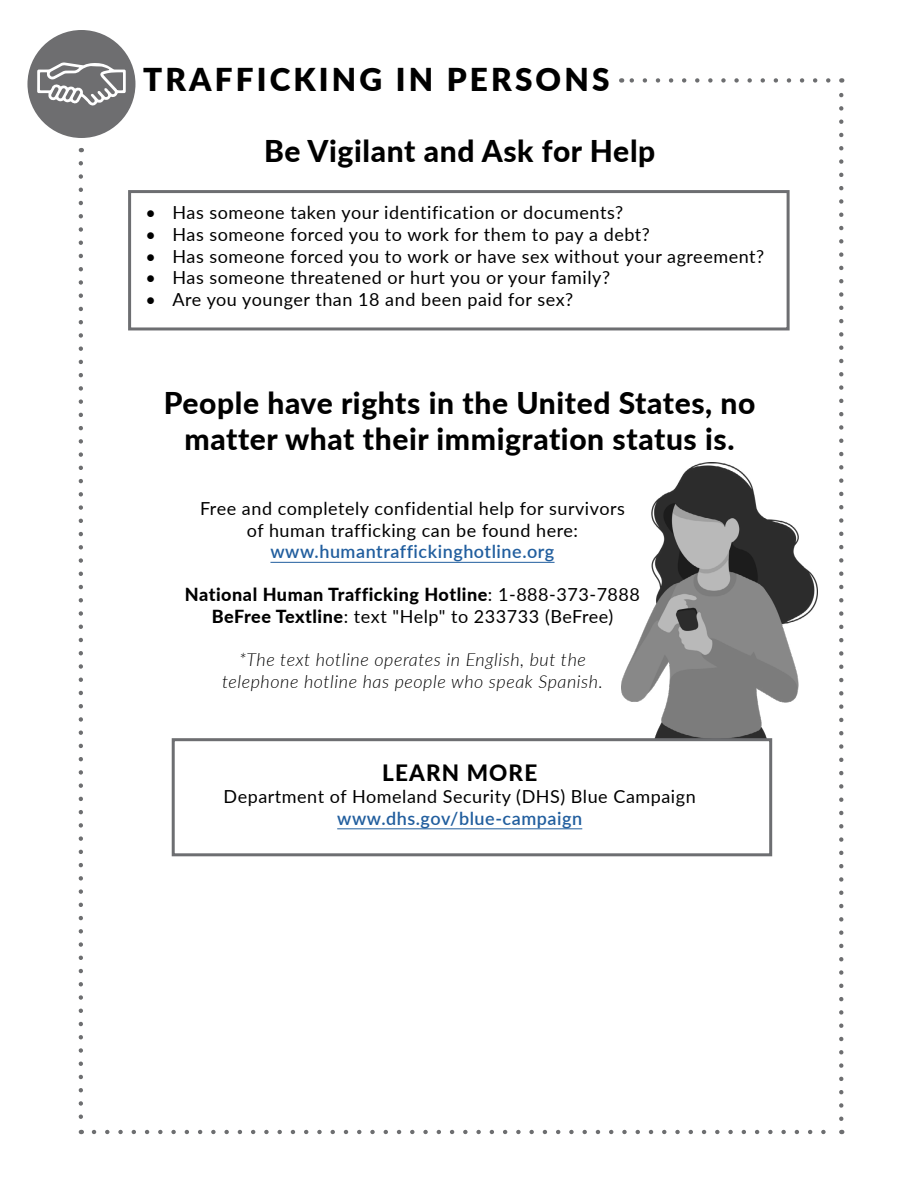
<style>
.page{position:relative;width:918px;height:1188px;background:#fff}
.page>*{position:absolute;margin:0;border:0;box-sizing:border-box;transform-origin:0 0}
.t1{font:900 31.5px "Lato";letter-spacing:.1em;color:#000}
.t2{font:800 30px/36px "Lato";letter-spacing:.02em;color:#000;text-align:center}
.t3{font:800 22.5px "Lato";letter-spacing:.05em;color:#000}
.t4{font:18px/21.6px "Lato";letter-spacing:.03em;color:#000;text-align:center}
.t5{font:800 18px/21.6px "Lato";letter-spacing:.03em;color:#000;text-align:center}
.t6{font:italic 300 18px/21.6px "Lato";letter-spacing:.03em;color:#000;text-align:center}
.t7{font:600 18px "Lato";letter-spacing:.03em;color:#215e9e}
.s1{font-weight:400}
</style>
<div class="page">
<img style="left:621px;top:463px;width:196px;height:310px">
<div style="left:172px;top:738px;width:600px;height:118px;background:#fff;border:3px solid #6d6e71"></div>
<svg style="left:94px;top:1130px;width:732px;height:4px"></svg>
<svg style="left:629px;top:78px;width:199px;height:5px"></svg>
<svg style="left:79px;top:163px;width:4px;height:971px"></svg>
<svg style="left:839px;top:78px;width:4px;height:1041px"></svg>
<div style="left:27px;top:30px;width:108px;height:108px;background:#6e6e70;border-radius:50%"></div>
<svg style="left:37px;top:62px;width:89px;height:44px"></svg>
<hr style="left:270px;top:562px;width:285px;height:1px;background:#215e9e">
<div style="left:128px;top:190px;width:662px;height:140px;border:3px solid #6d6e71"></div>
<hr style="left:337px;top:828px;width:245px;height:1px;background:#215e9e">
<h1 class="t1" style="left:143px;top:56px;width:468px">TRAFFICKING IN PERSONS</h1>
<h2 class="t2" style="left:264px;top:132px;width:393px">Be Vigilant and Ask for Help</h2>
<p class="t4" style="left:146px;top:201px;width:479px">• Has someone taken your identification or documents?</p>
<p class="t4" style="left:146px;top:223px;width:506px">• Has someone forced you to work for them to pay a debt?</p>
<p class="t4" style="left:146px;top:245px;width:620px">• Has someone forced you to work or have sex without your agreement?</p>
<p class="t4" style="left:146px;top:266px;width:466px">• Has someone threatened or hurt you or your family?</p>
<p class="t4" style="left:146px;top:288px;width:429px">• Are you younger than 18 and been paid for sex?</p>
<h2 class="t2" style="left:164px;top:384px;width:593px">People have rights in the United States, no matter what their immigration status is.</h2>
<p class="t4" style="left:200px;top:497px;width:426px">Free and completely confidential help for survivors of human trafficking can be found here:</p>
<p class="t7" style="left:270px;top:539px;width:285px">www.humantraffickinghotline.org</p>
<p class="t5" style="left:185px;top:583px;width:457px">National Human Trafficking Hotline<span class="s1">: 1-888-373-7888<br></span>BeFree Textline<span class="s1">: text "Help" to 233733 (BeFree)</span></p>
<p class="t6" style="left:222px;top:648px;width:382px">*The text hotline operates in English, but the telephone hotline has people who speak Spanish.</p>
<p class="t3" style="left:382px;top:757px;width:157px">LEARN MORE</p>
<p class="t4" style="left:224px;top:785px;width:474px">Department of Homeland Security (DHS) Blue Campaign</p>
<p class="t7" style="left:337px;top:805px;width:246px">www.dhs.gov/blue-campaign</p>
</div>
